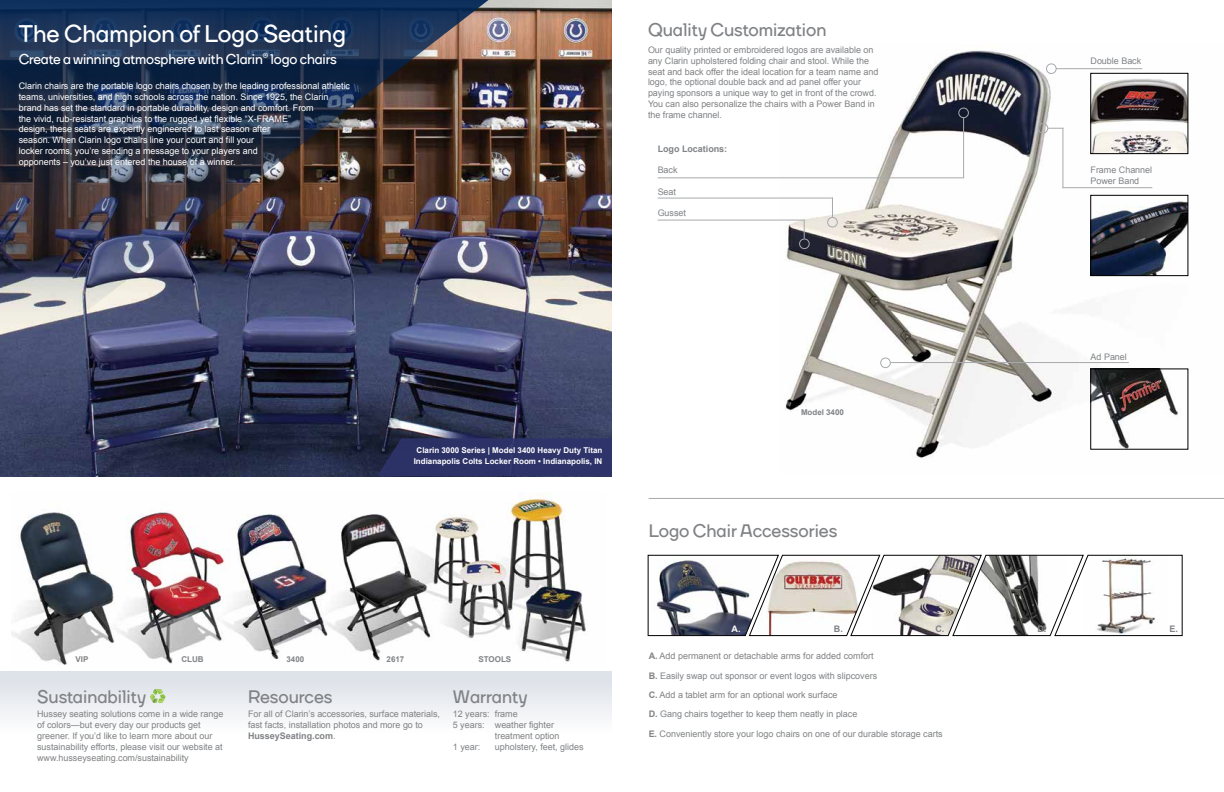
<style>
.page{position:relative;width:1224px;height:792px;background:#fff}
.page>*{position:absolute;margin:0;border:0;box-sizing:border-box;transform-origin:0 0}
.t1{font:700 24px "TT Firs";color:#fff}
.t2{font:700 18px "TT Firs";color:#808285}
.t3{font:700 14px "TT Firs";letter-spacing:-.01em;color:#fff}
.t4{font:9px/10.8px "Arial";letter-spacing:-.005em;color:#808285}
.t5{font:9px/10.8px "Arial";letter-spacing:-.005em;color:#fff}
.t6{font:700 9px "Arial";letter-spacing:-.005em;color:#808285}
.t7{font:700 9px "Arial";color:#fff}
.t8{font:700 8px/11px "Arial";color:#fff;text-align:center}
.t9{font:700 8px "Arial";letter-spacing:-.005em;color:#808285}
.t10{font:700 6px "TT Firs";color:#fff}
.s1{font-weight:700}
</style>
<div class="page">
<img style="left:780px;top:50px;width:409px;height:408px">
<div style="left:0;top:671px;width:612px;height:79px;background:linear-gradient(to bottom,#dbdfe6,#fff)"></div>
<img style="left:0;top:0;width:612px;height:476px">
<img style="left:0;top:0;width:510px;height:342px">
<svg style="left:150px;top:689px;width:16px;height:14px"></svg>
<hr style="left:658px;top:177px;width:306px;height:1px;background:#a7a9ac">
<hr style="left:963px;top:117px;width:1px;height:61px;background:#a7a9ac">
<div style="left:958px;top:108px;width:11px;height:10px;border:1px solid #a7a9ac;border-radius:50%"></div>
<hr style="left:658px;top:198px;width:175px;height:1px;background:#a7a9ac">
<svg style="left:832px;top:199px;width:1px;height:18px"></svg>
<div style="left:827px;top:217px;width:11px;height:11px;border:1px solid #a7a9ac;border-radius:50%"></div>
<div style="left:799px;top:238px;width:11px;height:11px;border:1px solid #a7a9ac;border-radius:50%"></div>
<hr style="left:658px;top:220px;width:147px;height:1px;background:#a7a9ac">
<svg style="left:804px;top:220px;width:1px;height:18px"></svg>
<img style="left:1093px;top:75px;width:93px;height:77px">
<div style="left:1091px;top:73px;width:97px;height:81px;border:1px solid #000"></div>
<img style="left:1093px;top:197px;width:93px;height:77px">
<div style="left:1091px;top:195px;width:97px;height:81px;border:1px solid #000"></div>
<hr style="left:1056px;top:68px;width:86px;height:1px;background:#a7a9ac">
<div style="left:1046px;top:63px;width:11px;height:11px;border:1px solid #a7a9ac;border-radius:50%"></div>
<hr style="left:1062px;top:187px;width:90px;height:1px;background:#a7a9ac">
<div style="left:1038px;top:123px;width:10px;height:11px;border:1px solid #a7a9ac;border-radius:50%"></div>
<hr style="left:649px;top:498px;width:575px;height:1px;background:#a7a9ac">
<img style="left:12px;top:493px;width:574px;height:172px">
<hr style="left:1062px;top:128px;width:1px;height:60px;background:#a7a9ac">
<svg style="left:1048px;top:128px;width:14px;height:1px"></svg>
<div style="left:1091px;top:369px;width:97px;height:80px;background:#fff"></div>
<img style="left:1093px;top:371px;width:85px;height:76px">
<div style="left:1091px;top:369px;width:97px;height:80px;border:1px solid #000"></div>
<hr style="left:890px;top:362px;width:239px;height:1px;background:#a7a9ac">
<div style="left:880px;top:358px;width:11px;height:10px;border:1px solid #a7a9ac;border-radius:50%"></div>
<svg style="left:648px;top:555px;width:534px;height:81px"></svg>
<div style="left:377px;top:438px;width:235px;height:38px;background:#2d3267"></div>
<h1 class="t1" style="left:19px;top:19px;width:329px">The Champion of Logo Seating</h1>
<h3 class="t3" style="left:19px;top:50px;width:246px">Create a winning atmosphere with Clarin</h3>
<p class="t10" style="left:263px;top:51px;width:7px">®</p>
<h3 class="t3" style="left:271px;top:50px;width:68px">logo chairs</h3>
<p class="t5" style="left:19px;top:81px;width:333px">Clarin chairs are the portable logo chairs chosen by the leading professional athletic teams, universities, and high schools across the nation. Since 1925, the Clarin brand has set the standard in portable durability, design and comfort. From<br>the vivid, rub-resistant graphics to the rugged yet flexible “X-FRAME”<br>design, these seats are expertly engineered to last season after<br>season. When Clarin logo chairs line your court and fill your<br>locker rooms, you’re sending a message to your players and<br>opponents – you’ve just entered the house of a winner.</p>
<h2 class="t2" style="left:648px;top:19px;width:180px">Quality Customization</h2>
<p class="t4" style="left:648px;top:45px;width:232px">Our quality printed or embroidered logos are available on any Clarin upholstered folding chair and stool. While the seat and back offer the ideal location for a team name and logo, the optional double back and ad panel offer your paying sponsors a unique way to get in front of the crowd.<br>You can also personalize the chairs with a Power Band in the frame channel.</p>
<p class="t6" style="left:658px;top:142px;width:71px">Logo Locations:</p>
<p class="t4" style="left:658px;top:165px;width:21px">Back</p>
<p class="t4" style="left:658px;top:186px;width:20px">Seat</p>
<p class="t4" style="left:658px;top:208px;width:30px">Gusset</p>
<p class="t9" style="left:76px;top:654px;width:14px">VIP</p>
<p class="t8" style="left:414px;top:445px;width:190px">Clarin 3000 Series | Model 3400 Heavy Duty Titan<br>Indianapolis Colts Locker Room • Indianapolis, IN</p>
<p class="t9" style="left:181px;top:654px;width:24px">CLUB</p>
<p class="t9" style="left:287px;top:654px;width:19px">3400</p>
<p class="t9" style="left:387px;top:654px;width:19px">2617</p>
<p class="t9" style="left:479px;top:654px;width:34px">STOOLS</p>
<h2 class="t2" style="left:37px;top:685px;width:110px">Sustainability</h2>
<p class="t4" style="left:37px;top:709px;width:188px">Hussey seating solutions come in a wide range of colors—but every day our products get greener. If you’d like to learn more about our sustainability efforts, please visit our website at www.husseyseating.com/sustainability</p>
<h2 class="t2" style="left:248px;top:685px;width:86px">Resources</h2>
<p class="t4" style="left:248px;top:709px;width:194px">For all of Clarin’s accessories, surface materials, fast facts, installation photos and more go to<br><span class="s1">HusseySeating.com</span>.</p>
<h2 class="t2" style="left:453px;top:685px;width:76px">Warranty</h2>
<p class="t4" style="left:453px;top:709px;width:66px">12 years: frame</p>
<p class="t4" style="left:453px;top:720px;width:103px">5 years: weather fighter</p>
<p class="t4" style="left:495px;top:730px;width:66px">treatment option</p>
<p class="t4" style="left:453px;top:741px;width:29px">1 year:</p>
<p class="t4" style="left:495px;top:741px;width:90px">upholstery, feet, glides</p>
<p class="t9" style="left:801px;top:407px;width:44px">Model 3400</p>
<h2 class="t2" style="left:649px;top:520px;width:190px">Logo Chair Accessories</h2>
<p class="t7" style="left:732px;top:623px;width:10px">A.</p>
<p class="t6" style="left:834px;top:623px;width:10px">B.</p>
<p class="t6" style="left:935px;top:623px;width:10px">C.</p>
<p class="t4" style="left:649px;top:651px;width:227px"><span class="s1">A.</span> Add permanent or detachable arms for added comfort</p>
<p class="t4" style="left:649px;top:667px;width:230px;line-height:18.8px"><span class="s1">B.</span> Easily swap out sponsor or event logos with slipcovers<br><span class="s1">C.</span> Add a tablet arm for an optional work surface<br><span class="s1">D.</span> Gang chairs together to keep them neatly in place</p>
<p class="t4" style="left:649px;top:728px;width:296px"><span class="s1">E.</span> Conveniently store your logo chairs on one of our durable storage carts</p>
<p class="t4" style="left:1091px;top:55px;width:52px">Double Back</p>
<p class="t4" style="left:1091px;top:164px;width:63px">Frame Channel<br>Power Band</p>
<p class="t4" style="left:1091px;top:351px;width:38px">Ad Panel</p>
<p class="t6" style="left:1037px;top:623px;width:10px">D.</p>
<p class="t6" style="left:1169px;top:623px;width:10px">E.</p>
</div>
